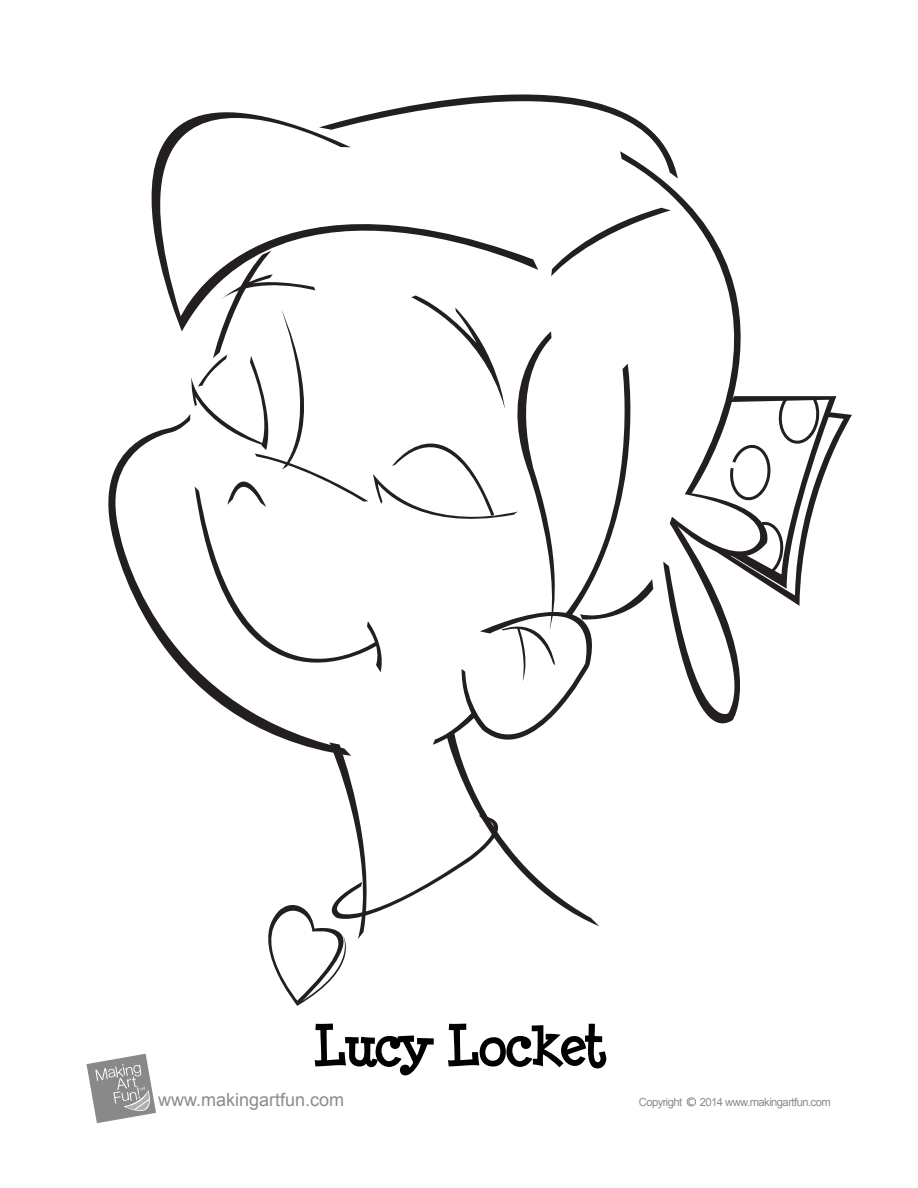
<style>
.page{position:relative;width:918px;height:1188px;background:#fff}
.page>*{position:absolute;margin:0;border:0;box-sizing:border-box;transform-origin:0 0}
.t1{font:700 54px "Minya Nouvelle";letter-spacing:-.05em;color:#010101}
.t2{font:18px "Arial";color:#8c8c8c}
.t3{font:11.25px "Arial";letter-spacing:-.05em;color:#8c8c8c}
</style>
<div class="page">
<div style="left:687px;top:1097px;width:9px;height:9px;border:1px solid #8c8c8c;border-radius:50%"></div>
<svg style="left:151px;top:112px;width:168px;height:219px"></svg>
<svg style="left:652px;top:179px;width:89px;height:545px"></svg>
<svg style="left:108px;top:414px;width:83px;height:265px"></svg>
<svg style="left:319px;top:94px;width:359px;height:85px"></svg>
<svg style="left:709px;top:393px;width:143px;height:213px"></svg>
<svg style="left:191px;top:208px;width:480px;height:798px"></svg>
<svg style="left:86px;top:1054px;width:70px;height:69px"></svg>
<h1 class="t1" style="left:310px;top:1013px;width:299px">Lucy Locket</h1>
<h2 class="t2" style="left:158px;top:1088px;width:188px">www.makingartfun.com</h2>
<p class="t3" style="left:639px;top:1095px;width:45px">Copyright</p>
<p class="t3" style="left:700px;top:1095px;width:132px">2014 www.makingartfun.com</p>
</div>
